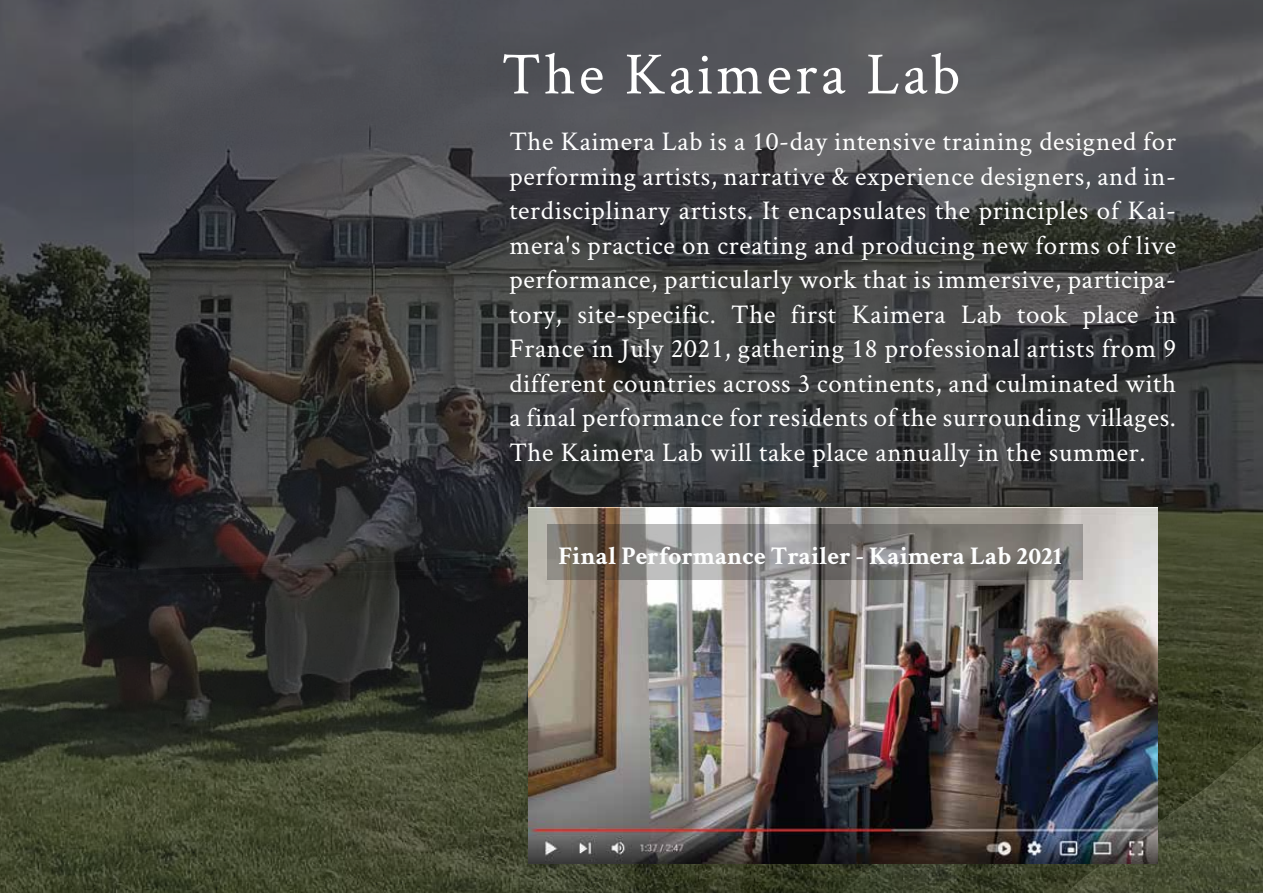
<style>
.page{position:relative;width:1263px;height:893px;background:#fff}
.page>*{position:absolute;margin:0;border:0;box-sizing:border-box;transform-origin:0 0}
.t1{font:60px "Crimson Text";letter-spacing:.06em;color:#fff}
.t2{font:27px/34.5px "Crimson Text";letter-spacing:.025em;color:#fff;text-align:justify}
.t3{font:700 25.5px "Crimson Text";color:#fdfefe}
</style>
<div class="page">
<img style="left:0;top:0;width:1263px;height:893px">
<img style="left:528px;top:508px;width:629px;height:355px">
<img style="left:547px;top:525px;width:536px;height:55px">
<h1 class="t1" style="left:502px;top:33px;width:460px">The Kaimera Lab</h1>
<p class="t2" style="left:509px;top:123px;width:668px">The Kaimera Lab is a 10-day intensive training designed for performing artists, narrative &amp; experience designers, and in&shy;terdisciplinary artists. It encapsulates the principles of Kai&shy;mera's practice on creating and producing new forms of live performance, particularly work that is immersive, participa&shy;tory, site-specific. The first Kaimera Lab took place in France in July 2021, gathering 18 professional artists from 9 different countries across 3 continents, and culminated with a final performance for residents of the surrounding villages.<br>The Kaimera Lab will take place annually in the summer.</p>
<p class="t3" style="left:558px;top:540px;width:505px">Final Performance Trailer - Kaimera Lab 2021</p>
</div>
